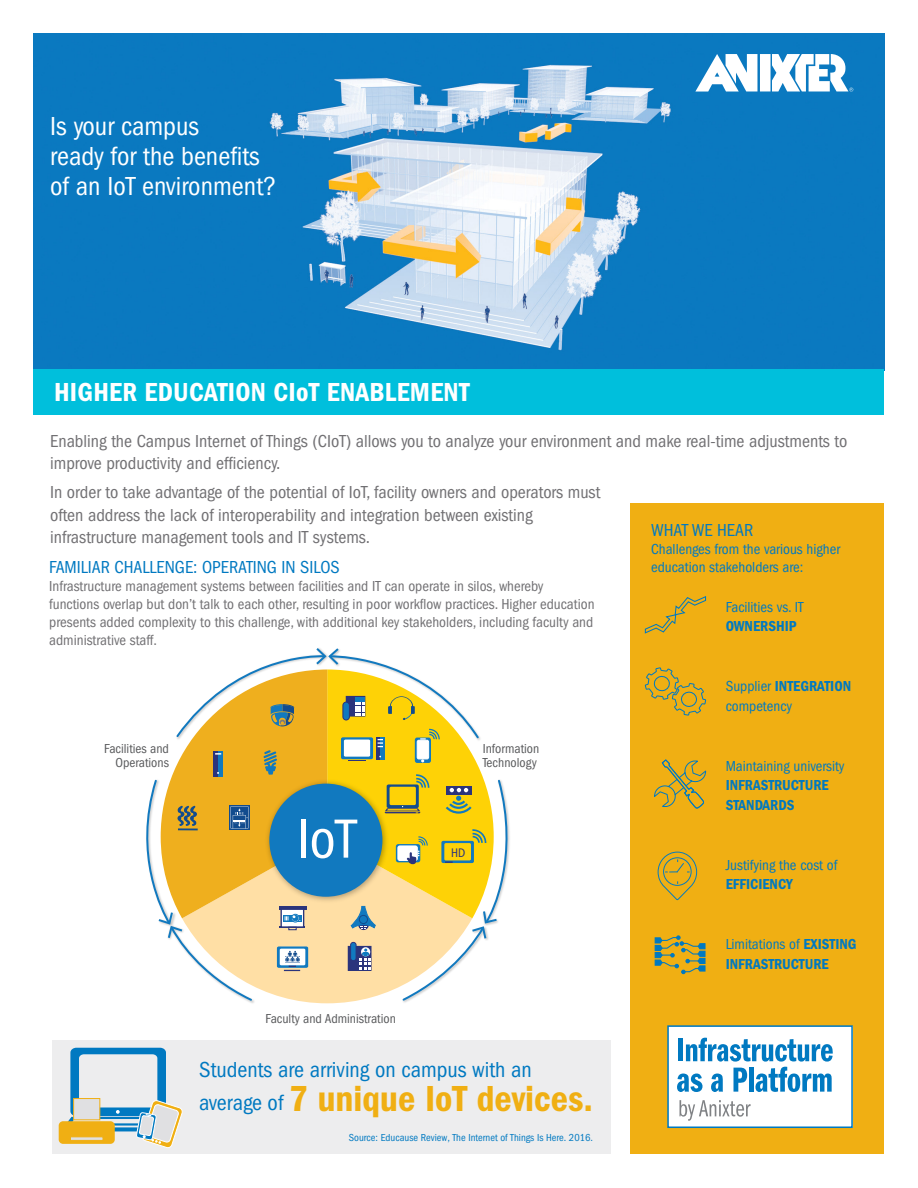
<style>
.page{position:relative;width:918px;height:1188px;background:#fff}
.page>*{position:absolute;margin:0;border:0;box-sizing:border-box;transform-origin:0 0}
.t1{font:condensed 57px "ITC Franklin Gothic Std";color:#fff}
.t2{font:37.5px "ITC Franklin Gothic Std Dm Cd";color:#f0af13}
.t3{font:condensed 27px/30px "ITC Franklin Gothic Std";color:#fff}
.t4{font:27px "ITC Franklin Gothic Std Dm Cd";letter-spacing:.01em;color:#fff}
.t5{font:condensed 22.5px "ITC Franklin Gothic Std";color:#0079c1}
.t6{font:condensed 18px/22.5px "ITC Franklin Gothic Std";color:#717073}
.t7{font:condensed 18px "ITC Franklin Gothic Std";color:#0079c1}
.t8{font:condensed 15px/18px "ITC Franklin Gothic Std";color:#717073}
.t9{font:condensed 15px/18px "ITC Franklin Gothic Std";color:#0079c1}
.t10{font:15px/19.5px "ITC Franklin Gothic Std Dm Cd";color:#0079c1}
.t11{font:condensed 13.5px/14.9px "ITC Franklin Gothic Std";color:#595a5c}
.t12{font:condensed 12.9px "ITC Franklin Gothic Std";color:#2b347c}
.t13{font:condensed 10.5px "ITC Franklin Gothic Std";color:#0079c1}
.s1{font-family:"ITC Franklin Gothic Std";font-stretch:condensed;font-size:22.5px;color:#0079c1}
.s2{font-family:"ITC Franklin Gothic Std";font-stretch:condensed}
.s3{font-family:"ITC Franklin Gothic Std Dm Cd";font-stretch:normal}
</style>
<div class="page">
<img style="left:34px;top:34px;width:850px;height:335px">
<div style="left:34px;top:369px;width:850px;height:46px;background:#00bfdc"></div>
<div style="left:760px;top:54px;width:11px;height:37px;background:#fff"></div>
<svg style="left:695px;top:54px;width:62px;height:38px"></svg>
<svg style="left:772px;top:54px;width:81px;height:38px"></svg>
<div style="left:630px;top:503px;width:254px;height:651px;background:#f0af13"></div>
<div style="left:668px;top:1026px;width:184px;height:101px;background:#fff"></div>
<div style="left:667px;top:1025px;width:186px;height:103px;border:2px solid #0079c1"></div>
<svg style="left:677px;top:1038px;width:156px;height:54px"></svg>
<svg style="left:680px;top:1100px;width:71px;height:21px"></svg>
<svg style="left:644px;top:667px;width:63px;height:49px"></svg>
<svg style="left:644px;top:596px;width:63px;height:38px"></svg>
<svg style="left:654px;top:935px;width:52px;height:39px"></svg>
<svg style="left:658px;top:852px;width:39px;height:48px"></svg>
<div style="left:52px;top:1041px;width:559px;height:113px;background:#ededee"></div>
<svg style="left:146px;top:648px;width:364px;height:354px"></svg>
<svg style="left:68px;top:1048px;width:115px;height:100px"></svg>
<div style="left:59px;top:1121px;width:56px;height:23px;background:#f0af13;border-radius:4px"></div>
<div style="left:73px;top:1098px;width:27px;height:22px;background:#e0e0e2;border:1px solid #f0af13"></div>
<svg style="left:71px;top:1137px;width:32px;height:3px"></svg>
<svg style="left:654px;top:759px;width:53px;height:50px"></svg>
<h3 class="t3" style="left:50px;top:112px;width:228px">Is your campus<br>ready for the benefits of an IoT environment?</h3>
<h3 class="t4" style="left:54px;top:377px;width:417px">HIGHER EDUCATION CIoT ENABLEMENT</h3>
<p class="t6" style="left:50px;top:429px;width:799px">Enabling the Campus Internet of Things (CIoT) allows you to analyze your environment and make real-time adjustments to improve productivity and efficiency.</p>
<p class="t6" style="left:50px;top:481px;width:552px">In order to take advantage of the potential of IoT, facility owners and operators must often address the lack of interoperability and integration between existing infrastructure management tools and IT systems.</p>
<p class="t7" style="left:49px;top:557px;width:292px">FAMILIAR CHALLENGE: OPERATING IN SILOS</p>
<p class="t8" style="left:49px;top:577px;width:547px">Infrastructure management systems between facilities and IT can operate in silos, whereby functions overlap but don’t talk to each other, resulting in poor workflow practices. Higher education presents added complexity to this challenge, with additional key stakeholders, including faculty and administrative staff.</p>
<p class="t7" style="left:651px;top:520px;width:104px">WHAT WE HEAR</p>
<p class="t9" style="left:651px;top:540px;width:191px">Challenges from the various higher education stakeholders are:</p>
<p class="t9" style="left:726px;top:598px;width:79px">Facilities vs. IT</p>
<p class="t10" style="left:726px;top:616px;width:72px">OWNERSHIP</p>
<p class="t11" style="left:104px;top:741px;width:66px;text-align:right">Facilities and<br>Operations</p>
<h1 class="t1" style="left:297px;top:807px;width:61px">IoT</h1>
<p class="t11" style="left:483px;top:741px;width:58px">Information<br>Technology</p>
<p class="t12" style="left:451px;top:845px;width:16px">HD</p>
<p class="t11" style="left:266px;top:1011px;width:132px">Faculty and Administration</p>
<p class="t5" style="left:199px;top:1057px;width:334px">Students are arriving on campus with an</p>
<h2 class="t2" style="left:199px;top:1077px;width:395px"><span class="s1">average of</span> 7 unique IoT devices.</h2>
<p class="t13" style="left:349px;top:1132px;width:246px">Source: Educause Review, The Internet of Things Is Here. 2016.</p>
<p class="t10" style="left:726px;top:676px;width:127px"><span class="s2">Supplier</span> INTEGRATION</p>
<p class="t9" style="left:726px;top:697px;width:68px">competency</p>
<p class="t9" style="left:726px;top:757px;width:120px">Maintaining university</p>
<p class="t10" style="left:726px;top:775px;width:105px">INFRASTRUCTURE<br>STANDARDS</p>
<p class="t9" style="left:726px;top:856px;width:113px">Justifying the cost of</p>
<p class="t10" style="left:726px;top:874px;width:69px">EFFICIENCY</p>
<p class="t9" style="left:726px;top:935px;width:132px">Limitations of <span class="s3">EXISTING</span></p>
<p class="t10" style="left:726px;top:954px;width:105px">INFRASTRUCTURE</p>
</div>
